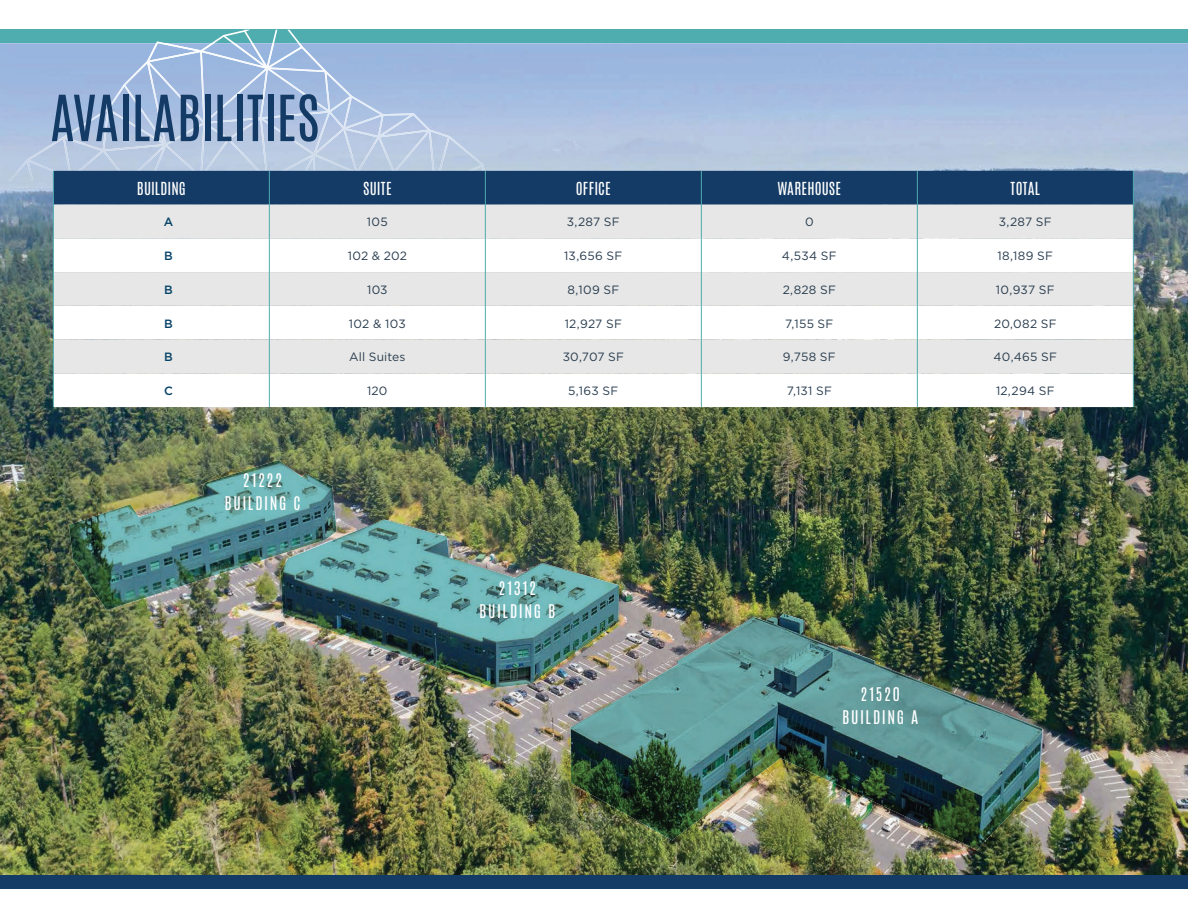
<style>
.page{position:relative;width:1188px;height:918px;background:#fff}
.page>*{position:absolute;margin:0;border:0;box-sizing:border-box;transform-origin:0 0}
.t1{font:54px "Antonio";letter-spacing:-.005em;color:#143b66}
.t2{font:15.75px/22.5px "Antonio";letter-spacing:.1em;color:#fff;text-align:center}
.t3{font:15px "Antonio";letter-spacing:.01em;color:#fff}
.t4{font:12px "Gotham";letter-spacing:.02em;color:#293c4f}
.t5{font:500 12px "Gotham";color:#064268}
</style>
<div class="page">
<img style="left:0;top:43px;width:1188px;height:832px">
<img style="left:69px;top:460px;width:268px;height:150px">
<img style="left:281px;top:519px;width:338px;height:169px">
<img style="left:571px;top:614px;width:471px;height:236px">
<div style="left:0;top:875px;width:1188px;height:13px;background:#143b66"></div>
<div style="left:0;top:30px;width:1188px;height:13px;background:#4facaf"></div>
<img style="left:9px;top:43px;width:477px;height:138px">
<svg style="left:156px;top:30px;width:144px;height:13px"></svg>
<div style="left:54px;top:171px;width:1079px;height:34px;background:#143b66"></div>
<div style="left:54px;top:205px;width:1079px;height:33px;background:#e6e7e6"></div>
<svg style="left:54px;top:238px;width:1079px;height:169px"></svg>
<hr style="left:53px;top:205px;width:1px;height:33px;background:#4facaf">
<hr style="left:269px;top:205px;width:1px;height:33px;background:#4facaf">
<hr style="left:485px;top:205px;width:1px;height:33px;background:#4facaf">
<hr style="left:701px;top:205px;width:1px;height:33px;background:#4facaf">
<hr style="left:917px;top:205px;width:1px;height:33px;background:#4facaf">
<hr style="left:1133px;top:205px;width:1px;height:33px;background:#4facaf">
<hr style="left:53px;top:272px;width:1px;height:34px;background:#4facaf">
<hr style="left:269px;top:272px;width:1px;height:34px;background:#4facaf">
<hr style="left:485px;top:272px;width:1px;height:34px;background:#4facaf">
<hr style="left:701px;top:272px;width:1px;height:34px;background:#4facaf">
<hr style="left:917px;top:272px;width:1px;height:34px;background:#4facaf">
<hr style="left:1133px;top:272px;width:1px;height:34px;background:#4facaf">
<hr style="left:53px;top:340px;width:1px;height:33px;background:#4facaf">
<hr style="left:53px;top:171px;width:1px;height:34px;background:#4facaf">
<hr style="left:1133px;top:171px;width:1px;height:34px;background:#4facaf">
<hr style="left:53px;top:238px;width:1px;height:34px;background:#4facaf">
<hr style="left:1133px;top:238px;width:1px;height:34px;background:#4facaf">
<hr style="left:53px;top:306px;width:1px;height:34px;background:#4facaf">
<hr style="left:1133px;top:306px;width:1px;height:34px;background:#4facaf">
<hr style="left:269px;top:171px;width:1px;height:34px;background:#4facaf">
<hr style="left:485px;top:171px;width:1px;height:34px;background:#4facaf">
<hr style="left:701px;top:171px;width:1px;height:34px;background:#4facaf">
<hr style="left:917px;top:171px;width:1px;height:34px;background:#4facaf">
<hr style="left:269px;top:238px;width:1px;height:34px;background:#4facaf">
<hr style="left:485px;top:238px;width:1px;height:34px;background:#4facaf">
<hr style="left:701px;top:238px;width:1px;height:34px;background:#4facaf">
<hr style="left:917px;top:238px;width:1px;height:34px;background:#4facaf">
<hr style="left:269px;top:306px;width:1px;height:34px;background:#4facaf">
<hr style="left:485px;top:306px;width:1px;height:34px;background:#4facaf">
<hr style="left:701px;top:306px;width:1px;height:34px;background:#4facaf">
<hr style="left:917px;top:306px;width:1px;height:34px;background:#4facaf">
<hr style="left:269px;top:340px;width:1px;height:33px;background:#4facaf">
<hr style="left:485px;top:340px;width:1px;height:33px;background:#4facaf">
<hr style="left:701px;top:340px;width:1px;height:33px;background:#4facaf">
<hr style="left:917px;top:340px;width:1px;height:33px;background:#4facaf">
<hr style="left:1133px;top:340px;width:1px;height:33px;background:#4facaf">
<hr style="left:53px;top:373px;width:1px;height:34px;background:#4facaf">
<hr style="left:269px;top:373px;width:1px;height:34px;background:#4facaf">
<hr style="left:485px;top:373px;width:1px;height:34px;background:#4facaf">
<hr style="left:701px;top:373px;width:1px;height:34px;background:#4facaf">
<hr style="left:917px;top:373px;width:1px;height:34px;background:#4facaf">
<hr style="left:1133px;top:373px;width:1px;height:34px;background:#4facaf">
<h1 class="t1" style="left:50px;top:78px;width:271px">AVAILABILITIES</h1>
<p class="t3" style="left:137px;top:177px;width:50px">BUILDING</p>
<p class="t3" style="left:363px;top:177px;width:30px">SUITE</p>
<p class="t3" style="left:576px;top:177px;width:36px">OFFICE</p>
<p class="t3" style="left:778px;top:177px;width:65px">WAREHOUSE</p>
<p class="t3" style="left:1011px;top:177px;width:31px">TOTAL</p>
<p class="t5" style="left:164px;top:214px;width:11px">A</p>
<p class="t4" style="left:367px;top:214px;width:22px">105</p>
<p class="t4" style="left:567px;top:214px;width:54px">3,287 SF</p>
<p class="t4" style="left:805px;top:214px;width:10px">0</p>
<p class="t4" style="left:999px;top:214px;width:54px">3,287 SF</p>
<p class="t5" style="left:164px;top:248px;width:10px">B</p>
<p class="t4" style="left:348px;top:248px;width:61px">102 &amp; 202</p>
<p class="t4" style="left:564px;top:248px;width:60px">13,656 SF</p>
<p class="t4" style="left:782px;top:248px;width:56px">4,534 SF</p>
<p class="t4" style="left:998px;top:248px;width:57px">18,189 SF</p>
<p class="t5" style="left:164px;top:282px;width:10px">B</p>
<p class="t4" style="left:367px;top:282px;width:22px">103</p>
<p class="t4" style="left:567px;top:282px;width:53px">8,109 SF</p>
<p class="t4" style="left:783px;top:282px;width:55px">2,828 SF</p>
<p class="t4" style="left:996px;top:282px;width:60px">10,937 SF</p>
<p class="t5" style="left:164px;top:315px;width:10px">B</p>
<p class="t4" style="left:349px;top:316px;width:58px">102 &amp; 103</p>
<p class="t4" style="left:565px;top:316px;width:59px">12,927 SF</p>
<p class="t4" style="left:785px;top:316px;width:50px">7,155 SF</p>
<p class="t4" style="left:994px;top:316px;width:64px">20,082 SF</p>
<p class="t5" style="left:164px;top:349px;width:10px">B</p>
<p class="t4" style="left:349px;top:349px;width:58px">All Suites</p>
<p class="t4" style="left:563px;top:349px;width:63px">30,707 SF</p>
<p class="t4" style="left:783px;top:349px;width:54px">9,758 SF</p>
<p class="t4" style="left:994px;top:349px;width:65px">40,465 SF</p>
<p class="t5" style="left:164px;top:383px;width:10px">C</p>
<p class="t4" style="left:367px;top:383px;width:22px">120</p>
<p class="t4" style="left:568px;top:383px;width:52px">5,163 SF</p>
<p class="t4" style="left:787px;top:383px;width:47px">7,131 SF</p>
<p class="t4" style="left:996px;top:383px;width:60px">12,294 SF</p>
<h2 class="t2" style="left:224px;top:469px;width:78px">21222<br>BUILDING C</h2>
<h2 class="t2" style="left:479px;top:577px;width:78px">21312<br>BUILDING B</h2>
<h2 class="t2" style="left:842px;top:683px;width:78px">21520<br>BUILDING A</h2>
</div>
